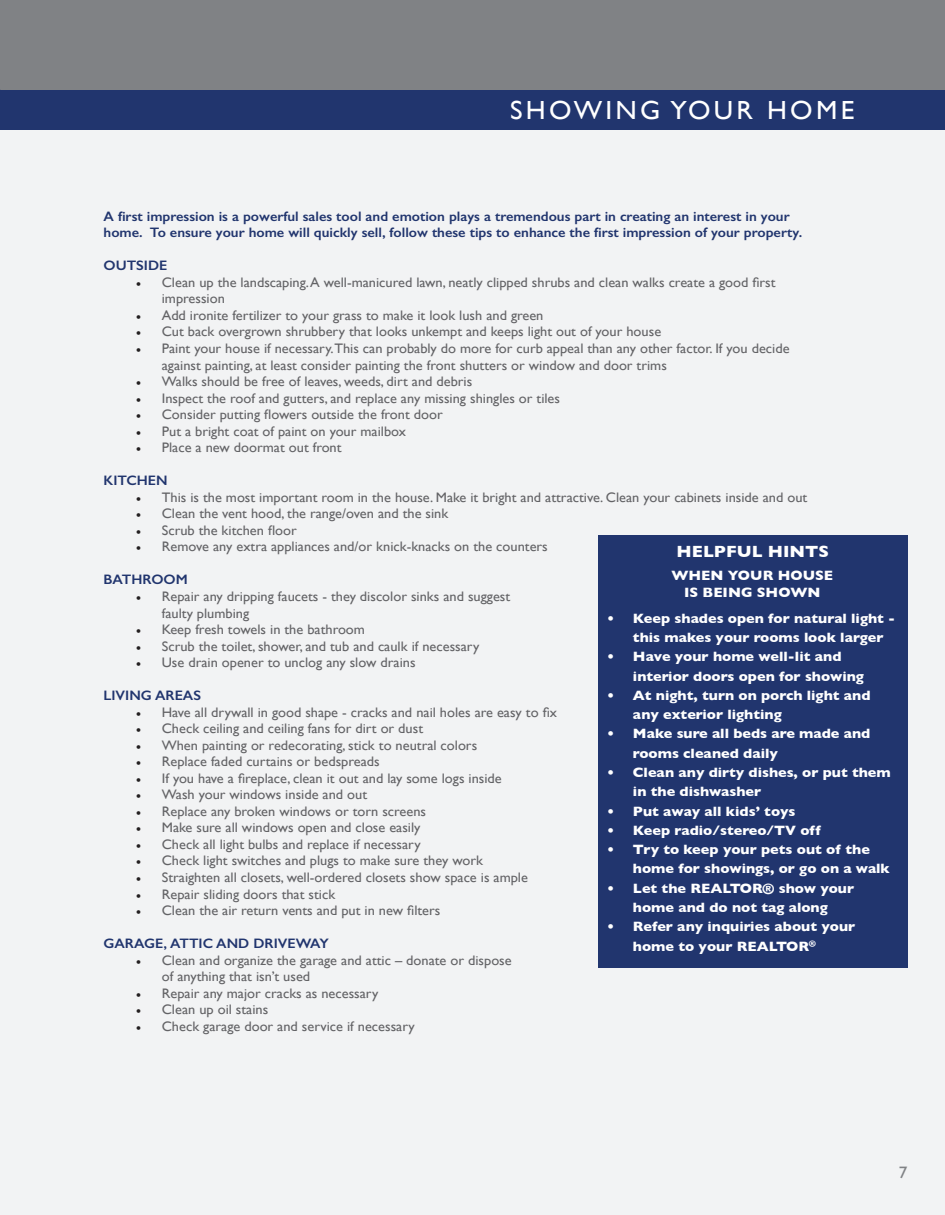
<style>
.page{position:relative;width:945px;height:1215px;background:#fff}
.page>*{position:absolute;margin:0;border:0;box-sizing:border-box;transform-origin:0 0}
.t1{font:26.1px "Gill Sans";letter-spacing:.12em;color:#fff;scale:1.04 1}
.t2{font:700 16.5px "Gill Sans";color:#fff;scale:1.04 1}
.t3{font:16.5px "Gill Sans";color:#808285;scale:1.04 1}
.t4{font:13.8px/16.5px "Gill Sans";color:#636366;scale:1.04 1}
.t5{font:700 13.8px/19.4px "Gill Sans";color:#fff;scale:1.04 1}
.t6{font:600 13.8px/16.5px "Gill Sans";color:#21356e;scale:1.04 1}
.s1{font-family:"Minion Pro";color:#231f20}
</style>
<div class="page">
<div style="left:0;top:129px;width:945px;height:1086px;background:#f2f3f4"></div>
<div style="left:0;top:0;width:945px;height:129px;background:#808285"></div>
<div style="left:0;top:90px;width:945px;height:39px;background:#21356e"></div>
<div style="left:598px;top:535px;width:310px;height:432px;background:#21356e"></div>
<p class="t1" style="left:510px;top:95px;width:333px">SHOWING YOUR HOME</p>
<p class="t6" style="left:104px;top:208px;width:673px">A first impression is a powerful sales tool and emotion plays a tremendous part in creating an interest in your home. To ensure your home will quickly sell, follow these tips to enhance the first impression of your property.</p>
<p class="t6" style="left:104px;top:257px;width:63px">OUTSIDE</p>
<p class="t4" style="left:162px;top:274px;width:592px;text-indent:-26px"><span class="s1">•</span> Clean up the landscaping. A well-manicured lawn, neatly clipped shrubs and clean walks create a good first impression</p>
<p class="t4" style="left:136px;top:307px;width:393px"><span class="s1">•</span> Add ironite fertilizer to your grass to make it look lush and green</p>
<p class="t4" style="left:136px;top:323px;width:507px"><span class="s1">•</span> Cut back overgrown shrubbery that looks unkempt and keeps light out of your house</p>
<p class="t4" style="left:162px;top:340px;width:605px;text-indent:-26px"><span class="s1">•</span> Paint your house if necessary.This can probably do more for curb appeal than any other factor. If you decide against painting, at least consider painting the front shutters or window and door trims</p>
<p class="t4" style="left:136px;top:373px;width:325px"><span class="s1">•</span> Walks should be free of leaves, weeds, dirt and debris</p>
<p class="t4" style="left:136px;top:390px;width:409px"><span class="s1">•</span> Inspect the roof and gutters, and replace any missing shingles or tiles</p>
<p class="t4" style="left:136px;top:406px;width:297px"><span class="s1">•</span> Consider putting flowers outside the front door</p>
<p class="t4" style="left:136px;top:423px;width:261px"><span class="s1">•</span> Put a bright coat of paint on your mailbox</p>
<p class="t4" style="left:136px;top:439px;width:199px"><span class="s1">•</span> Place a new doormat out front</p>
<p class="t6" style="left:104px;top:472px;width:63px">KITCHEN</p>
<p class="t4" style="left:136px;top:489px;width:647px"><span class="s1">•</span> This is the most important room in the house. Make it bright and attractive. Clean your cabinets inside and out</p>
<p class="t4" style="left:136px;top:505px;width:302px"><span class="s1">•</span> Clean the vent hood, the range/oven and the sink</p>
<p class="t4" style="left:136px;top:522px;width:156px"><span class="s1">•</span> Scrub the kitchen floor</p>
<p class="t4" style="left:136px;top:538px;width:398px"><span class="s1">•</span> Remove any extra appliances and/or knick-knacks on the counters</p>
<p class="t6" style="left:104px;top:571px;width:82px">BATHROOM</p>
<p class="t4" style="left:162px;top:588px;width:337px;text-indent:-26px"><span class="s1">•</span> Repair any dripping faucets - they discolor sinks and suggest faulty plumbing</p>
<p class="t4" style="left:136px;top:621px;width:222px"><span class="s1">•</span> Keep fresh towels in the bathroom</p>
<p class="t4" style="left:136px;top:638px;width:332px"><span class="s1">•</span> Scrub the toilet, shower, and tub and caulk if necessary</p>
<p class="t4" style="left:136px;top:654px;width:270px"><span class="s1">•</span> Use drain opener to unclog any slow drains</p>
<p class="t6" style="left:104px;top:687px;width:95px">LIVING AREAS</p>
<p class="t4" style="left:136px;top:704px;width:406px"><span class="s1">•</span> Have all drywall in good shape - cracks and nail holes are easy to fix</p>
<p class="t4" style="left:136px;top:720px;width:278px"><span class="s1">•</span> Check ceiling and ceiling fans for dirt or dust</p>
<p class="t4" style="left:136px;top:737px;width:330px"><span class="s1">•</span> When painting or redecorating, stick to neutral colors</p>
<p class="t4" style="left:136px;top:753px;width:236px"><span class="s1">•</span> Replace faded curtains or bedspreads</p>
<p class="t4" style="left:136px;top:770px;width:353px"><span class="s1">•</span> If you have a fireplace, clean it out and lay some logs inside</p>
<p class="t4" style="left:136px;top:786px;width:224px"><span class="s1">•</span> Wash your windows inside and out</p>
<p class="t4" style="left:136px;top:803px;width:281px"><span class="s1">•</span> Replace any broken windows or torn screens</p>
<p class="t4" style="left:136px;top:819px;width:275px"><span class="s1">•</span> Make sure all windows open and close easily</p>
<p class="t4" style="left:136px;top:836px;width:275px"><span class="s1">•</span> Check all light bulbs and replace if necessary</p>
<p class="t4" style="left:136px;top:852px;width:335px"><span class="s1">•</span> Check light switches and plugs to make sure they work</p>
<p class="t4" style="left:136px;top:869px;width:379px"><span class="s1">•</span> Straighten all closets, well-ordered closets show space is ample</p>
<p class="t4" style="left:136px;top:885px;width:193px"><span class="s1">•</span> Repair sliding doors that stick</p>
<p class="t4" style="left:136px;top:902px;width:294px"><span class="s1">•</span> Clean the air return vents and put in new filters</p>
<p class="t6" style="left:104px;top:935px;width:218px">GARAGE, ATTIC AND DRIVEWAY</p>
<p class="t4" style="left:162px;top:952px;width:338px;text-indent:-26px"><span class="s1">•</span> Clean and organize the garage and attic – donate or dispose of anything that isn’t used</p>
<p class="t4" style="left:136px;top:985px;width:235px"><span class="s1">•</span> Repair any major cracks as necessary</p>
<p class="t4" style="left:136px;top:1001px;width:129px"><span class="s1">•</span> Clean up oil stains</p>
<p class="t4" style="left:136px;top:1018px;width:270px"><span class="s1">•</span> Check garage door and service if necessary</p>
<p class="t2" style="left:677px;top:539px;width:148px">HELPFUL HINTS</p>
<p class="t5" style="left:671px;top:567px;width:157px;line-height:16.5px;text-align:center">WHEN YOUR HOUSE<br>IS BEING SHOWN</p>
<p class="t5" style="left:633px;top:608px;width:254px;text-indent:-26px">• Keep shades open for natural light - this makes your rooms look larger</p>
<p class="t5" style="left:633px;top:647px;width:224px;text-indent:-26px">• Have your home well-lit and interior doors open for showing</p>
<p class="t5" style="left:633px;top:685px;width:230px;text-indent:-26px">• At night, turn on porch light and any exterior lighting</p>
<p class="t5" style="left:633px;top:724px;width:230px;text-indent:-26px">• Make sure all beds are made and rooms cleaned daily</p>
<p class="t5" style="left:633px;top:762px;width:249px;text-indent:-26px">• Clean any dirty dishes, or put them in the dishwasher</p>
<p class="t5" style="left:607px;top:801px;width:183px">• Put away all kids’ toys</p>
<p class="t5" style="left:607px;top:820px;width:207px">• Keep radio/stereo/TV off</p>
<p class="t5" style="left:633px;top:840px;width:249px;text-indent:-26px">• Try to keep your pets out of the home for showings, or go on a walk</p>
<p class="t5" style="left:607px;top:878px;width:239px;text-align:center">• Let the REALTOR® show your home and do not tag along</p>
<p class="t5" style="left:633px;top:917px;width:215px;text-indent:-26px">• Refer any inquiries about your home to your REALTOR<sup>®</sup></p>
<p class="t3" style="left:899px;top:1163px;width:10px">7</p>
</div>
